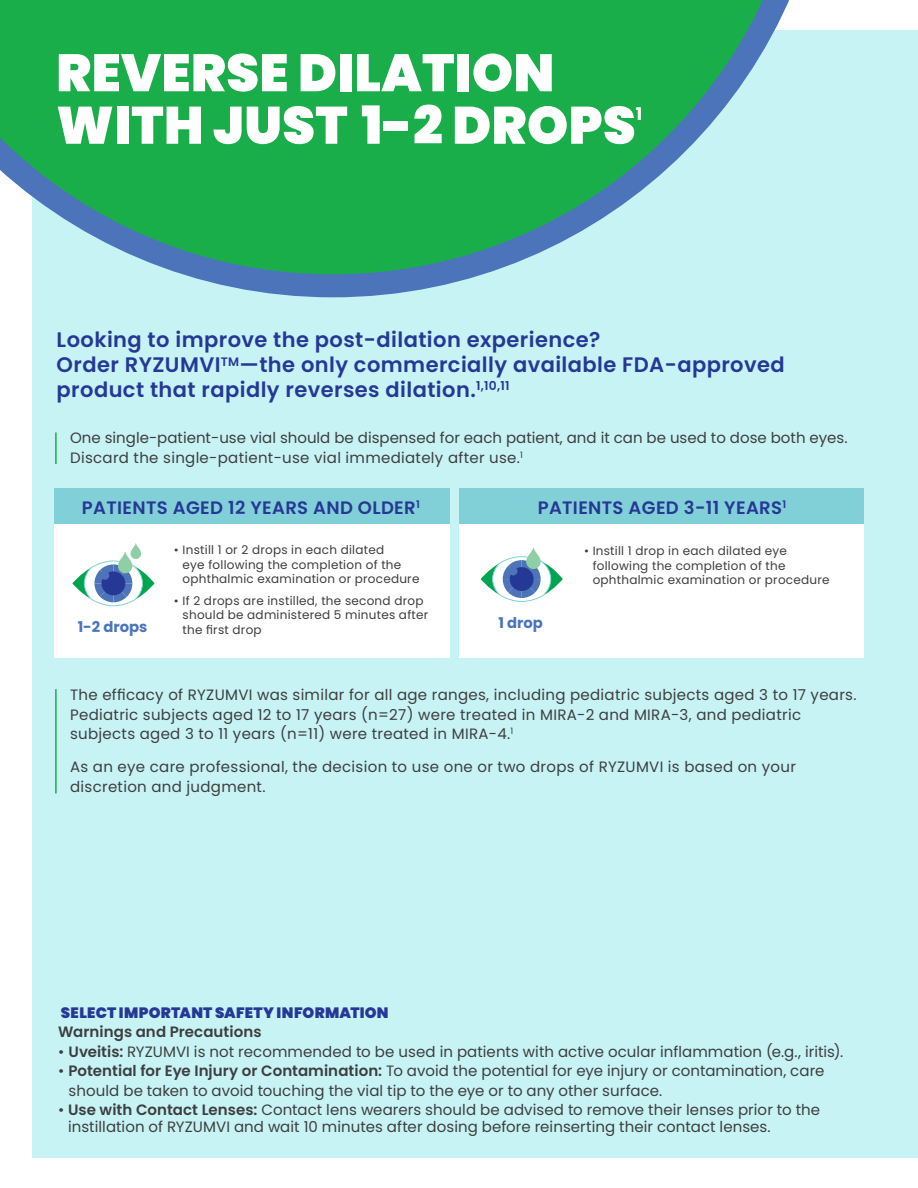
<style>
.page{position:relative;width:918px;height:1188px;background:#fff}
.page>*{position:absolute;margin:0;border:0;box-sizing:border-box;transform-origin:0 0}
.t1{font:900 52.5px/52.5px "Poppins";letter-spacing:.005em;color:#fff}
.t2{font:600 21px/25.2px "Poppins";letter-spacing:.02em;color:#263895}
.t3{font:600 18px "Poppins";letter-spacing:.02em;color:#263895}
.t4{font:700 17.55px "Poppins";color:#fff}
.t5{font:15px/19.5px "Poppins";letter-spacing:.01em;color:#3e3e3f}
.t6{font:900 15px "Poppins";letter-spacing:.015em;color:#263895}
.t7{font:600 15px "Poppins";letter-spacing:.005em;color:#3e3e3f}
.t8{font:700 14.7px "Poppins";color:#4c74ba}
.t9{font:12px/14.4px "Poppins";letter-spacing:.02em;color:#3e3e3f}
.s1{font-weight:600}
</style>
<div class="page">
<div style="left:32px;top:30px;width:886px;height:1128px;background:#c7f3f5"></div>
<svg style="left:182px;top:274px;width:302px;height:23px;fill:#4c74ba"></svg>
<svg style="left:0;top:0;width:789px;height:274px;fill:#1aae4b"></svg>
<hr style="left:55px;top:689px;width:2px;height:105px;background:#1aae4b">
<hr style="left:55px;top:432px;width:2px;height:32px;background:#1aae4b">
<div style="left:54px;top:518px;width:395px;height:140px;background:#fff"></div>
<div style="left:54px;top:488px;width:395px;height:36px;background:#82d0d7"></div>
<svg style="left:72px;top:561px;width:82px;height:45px"></svg>
<div style="left:101px;top:571px;width:24px;height:24px;background:#263895;border-radius:50%"></div>
<svg style="left:118px;top:552px;width:14px;height:21px"></svg>
<svg style="left:131px;top:543px;width:10px;height:16px"></svg>
<div style="left:101px;top:571px;width:8px;height:9px;background:#4d73b8;border-radius:50%"></div>
<div style="left:459px;top:518px;width:405px;height:140px;background:#fff"></div>
<div style="left:459px;top:488px;width:405px;height:36px;background:#82d0d7"></div>
<svg style="left:481px;top:556px;width:82px;height:46px"></svg>
<div style="left:510px;top:567px;width:24px;height:24px;background:#263895;border-radius:50%"></div>
<svg style="left:526px;top:547px;width:15px;height:22px"></svg>
<div style="left:509px;top:567px;width:9px;height:8px;background:#4d73b8;border-radius:50%"></div>
<p class="t1" style="left:56px;top:47px;width:581px">REVERSE DILATION<br>WITH JUST 1-2 DROPS</p>
<p class="t4" style="left:636px;top:104px;width:8px">1</p>
<p class="t2" style="left:57px;top:327px;width:730px">Looking to improve the post-dilation experience?<br>Order RYZUMVI<sup>TM</sup>—the only commercially available FDA-approved product that rapidly reverses dilation.<sup>1,10,11</sup></p>
<p class="t5" style="left:70px;top:428px;width:779px">One single-patient-use vial should be dispensed for each patient, and it can be used to dose both eyes.<br>Discard the single-patient-use vial immediately after use.<sup>1</sup></p>
<p class="t3" style="left:82px;top:497px;width:340px">PATIENTS AGED 12 YEARS AND OLDER<sup>1</sup></p>
<p class="t9" style="left:183px;top:543px;width:238px;text-indent:-9px">• Instill 1 or 2 drops in each dilated<br>eye following the completion of the ophthalmic examination or procedure</p>
<p class="t9" style="left:183px;top:594px;width:247px;text-indent:-9px">• If 2 drops are instilled, the second drop should be administered 5 minutes after</p>
<p class="t8" style="left:78px;top:619px;width:71px">1-2 drops</p>
<p class="t9" style="left:183px;top:622px;width:81px">the first drop</p>
<p class="t3" style="left:538px;top:497px;width:250px">PATIENTS AGED 3-11 YEARS<sup>1</sup></p>
<p class="t9" style="left:593px;top:544px;width:238px;text-indent:-9px">• Instill 1 drop in each dilated eye following the completion of the ophthalmic examination or procedure</p>
<p class="t8" style="left:498px;top:614px;width:46px">1 drop</p>
<p class="t5" style="left:70px;top:686px;width:788px">The efficacy of RYZUMVI was similar for all age ranges, including pediatric subjects aged 3 to 17 years.<br>Pediatric subjects aged 12 to 17 years (n=27) were treated in MIRA-2 and MIRA-3, and pediatric subjects aged 3 to 11 years (n=11) were treated in MIRA-4.<sup>1</sup></p>
<p class="t5" style="left:70px;top:758px;width:727px">As an eye care professional, the decision to use one or two drops of RYZUMVI is based on your discretion and judgment.</p>
<p class="t6" style="left:61px;top:1004px;width:329px">SELECT IMPORTANT SAFETY INFORMATION</p>
<p class="t7" style="left:58px;top:1023px;width:205px">Warnings and Precautions</p>
<p class="t5" style="left:58px;top:1042px;width:787px">• <span class="s1">Uveitis:</span> RYZUMVI is not recommended to be used in patients with active ocular inflammation (e.g., iritis).</p>
<p class="t5" style="left:69px;top:1061px;width:757px;text-indent:-10px">• <span class="s1">Potential for Eye Injury or Contamination:</span> To avoid the potential for eye injury or contamination, care should be taken to avoid touching the vial tip to the eye or to any other surface.</p>
<p class="t5" style="left:68px;top:1102px;width:754px;line-height:16.5px;text-indent:-10px">• <span class="s1">Use with Contact Lenses:</span> Contact lens wearers should be advised to remove their lenses prior to the instillation of RYZUMVI and wait 10 minutes after dosing before reinserting their contact lenses.</p>
</div>
